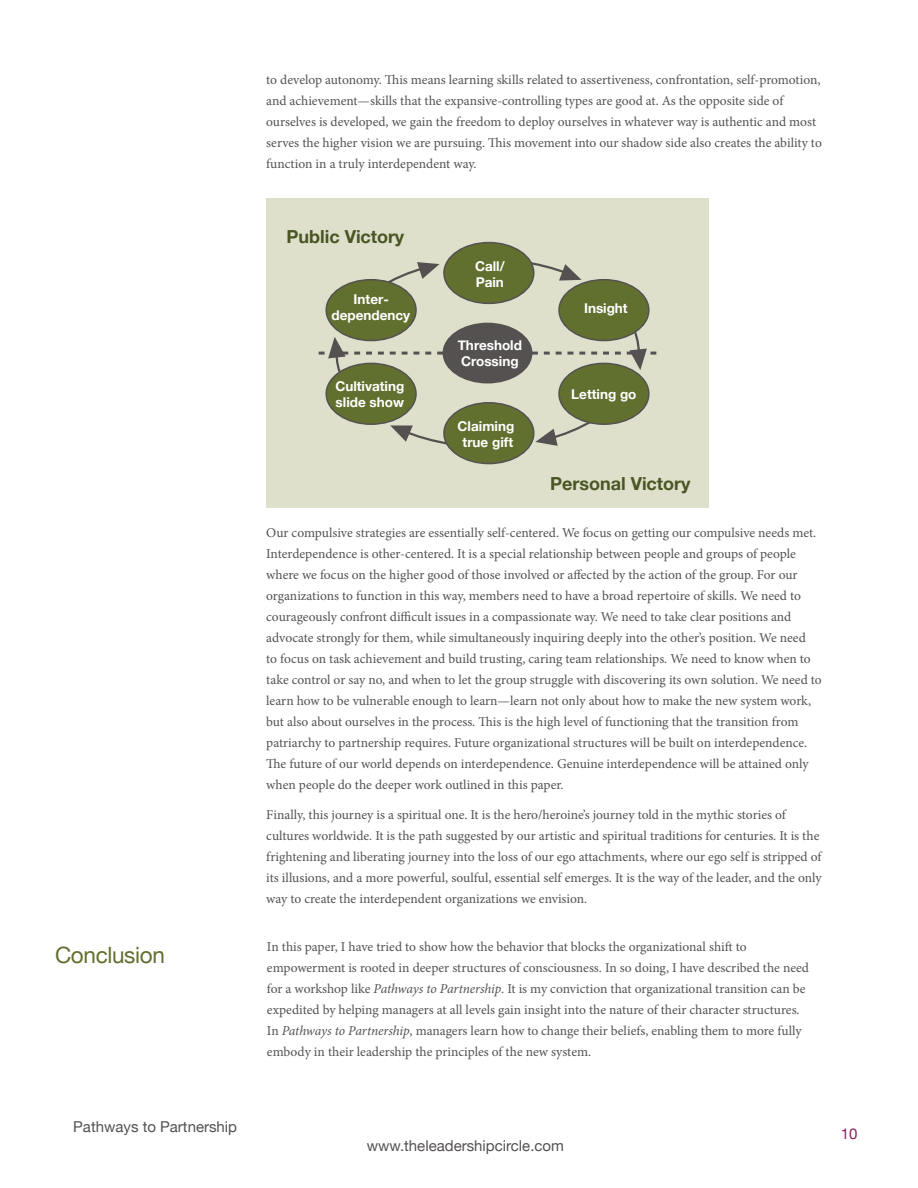
<style>
.page{position:relative;width:918px;height:1188px;background:#fff}
.page>*{position:absolute;margin:0;border:0;box-sizing:border-box;transform-origin:0 0}
.Major_heading{font:22.5px "Helvetica Neue";letter-spacing:-.015em;color:#61702f}
.t1{font:700 18px "Helvetica Neue";color:#4a5524}
.t2{font:15px "Helvetica Neue";color:#555151}
.t3{font:15px "Helvetica Neue";color:#8d1f61}
.Body_copy{font:13.5px/21px "Minion Pro";color:#555151}
.t4{font:700 13.5px/16.2px "Helvetica Neue";color:#fff}
.s1{font-style:italic}
</style>
<div class="page">
<div style="left:266px;top:198px;width:443px;height:310px;background:#dee0cb"></div>
<svg style="left:334px;top:259px;width:307px;height:188px"></svg>
<svg style="left:417px;top:262px;width:23px;height:17px"></svg>
<svg style="left:559px;top:264px;width:23px;height:17px"></svg>
<svg style="left:319px;top:337px;width:337px;height:33px"></svg>
<svg style="left:390px;top:425px;width:23px;height:17px"></svg>
<svg style="left:535px;top:429px;width:23px;height:17px"></svg>
<div style="left:444px;top:243px;width:90px;height:60px;background:#61702f;border-radius:50%"></div>
<div style="left:443px;top:242px;width:92px;height:62px;border:2px solid #555151;border-radius:50%"></div>
<div style="left:444px;top:403px;width:90px;height:61px;background:#61702f;border-radius:50%"></div>
<div style="left:443px;top:402px;width:92px;height:62px;border:2px solid #555151;border-radius:50%"></div>
<div style="left:326px;top:280px;width:90px;height:61px;background:#61702f;border-radius:50%"></div>
<div style="left:325px;top:279px;width:92px;height:62px;border:2px solid #555151;border-radius:50%"></div>
<div style="left:326px;top:363px;width:90px;height:61px;background:#61702f;border-radius:50%"></div>
<div style="left:325px;top:363px;width:92px;height:62px;border:2px solid #555151;border-radius:50%"></div>
<div style="left:559px;top:280px;width:90px;height:61px;background:#61702f;border-radius:50%"></div>
<div style="left:558px;top:279px;width:92px;height:62px;border:2px solid #555151;border-radius:50%"></div>
<div style="left:559px;top:363px;width:90px;height:61px;background:#61702f;border-radius:50%"></div>
<div style="left:558px;top:363px;width:92px;height:62px;border:2px solid #555151;border-radius:50%"></div>
<p class="Body_copy" style="left:266px;top:69px;width:557px">to develop autonomy. This means learning skills related to assertiveness, confrontation, self-promotion, and achievement—skills that the expansive-controlling types are good at. As the opposite side of ourselves is developed, we gain the freedom to deploy ourselves in whatever way is authentic and most serves the higher vision we are pursuing. This movement into our shadow side also creates the ability to function in a truly interdependent way.</p>
<p class="Major_heading" style="left:55px;top:942px;width:111px">Conclusion</p>
<p class="t1" style="left:286px;top:225px;width:119px">Public Victory</p>
<p class="t4" style="left:332px;top:290px;width:80px;text-align:center">Inter&shy;dependency</p>
<p class="t4" style="left:335px;top:378px;width:70px">Cultivating slide show</p>
<p class="t4" style="left:475px;top:258px;width:31px">Call/<br>Pain</p>
<p class="t4" style="left:458px;top:337px;width:66px">Threshold<br>Crossing</p>
<p class="t4" style="left:458px;top:418px;width:58px;text-align:center">Claiming true gift</p>
<p class="t4" style="left:584px;top:300px;width:45px">Insight</p>
<p class="t4" style="left:571px;top:386px;width:67px">Letting go</p>
<p class="t1" style="left:550px;top:473px;width:142px">Personal Victory</p>
<p class="Body_copy" style="left:266px;top:523px;width:557px">Our compulsive strategies are essentially self-centered. We focus on getting our compulsive needs met.<br>Interdependence is other-centered. It is a special relationship between people and groups of people where we focus on the higher good of those involved or affected by the action of the group. For our organizations to function in this way, members need to have a broad repertoire of skills. We need to courageously confront difficult issues in a compassionate way. We need to take clear positions and advocate strongly for them, while simultaneously inquiring deeply into the other’s position. We need<br>to focus on task achievement and build trusting, caring team relationships. We need to know when to take control or say no, and when to let the group struggle with discovering its own solution. We need to learn how to be vulnerable enough to learn—learn not only about how to make the new system work, but also about ourselves in the process. This is the high level of functioning that the transition from patriarchy to partnership requires. Future organizational structures will be built on interdependence.<br>The future of our world depends on interdependence. Genuine interdependence will be attained only when people do the deeper work outlined in this paper.</p>
<p class="Body_copy" style="left:266px;top:804px;width:557px">Finally, this journey is a spiritual one. It is the hero/heroine’s journey told in the mythic stories of cultures worldwide. It is the path suggested by our artistic and spiritual traditions for centuries. It is the frightening and liberating journey into the loss of our ego attachments, where our ego self is stripped of its illusions, and a more powerful, soulful, essential self emerges. It is the way of the leader, and the only way to create the interdependent organizations we envision.</p>
<p class="Body_copy" style="left:267px;top:937px;width:544px">In this paper, I have tried to show how the behavior that blocks the organizational shift to empowerment is rooted in deeper structures of consciousness. In so doing, I have described the need for a workshop like <span class="s1">Pathways to Partnership</span>. It is my conviction that organizational transition can be expedited by helping managers at all levels gain insight into the nature of their character structures.<br>In <span class="s1">Pathways to Partnership</span>, managers learn how to change their beliefs, enabling them to more fully embody in their leadership the principles of the new system.</p>
<p class="t2" style="left:73px;top:1118px;width:165px">Pathways to Partnership</p>
<p class="t3" style="left:841px;top:1125px;width:18px">10</p>
<p class="t2" style="left:367px;top:1136px;width:199px">www.theleadershipcircle.com</p>
</div>
